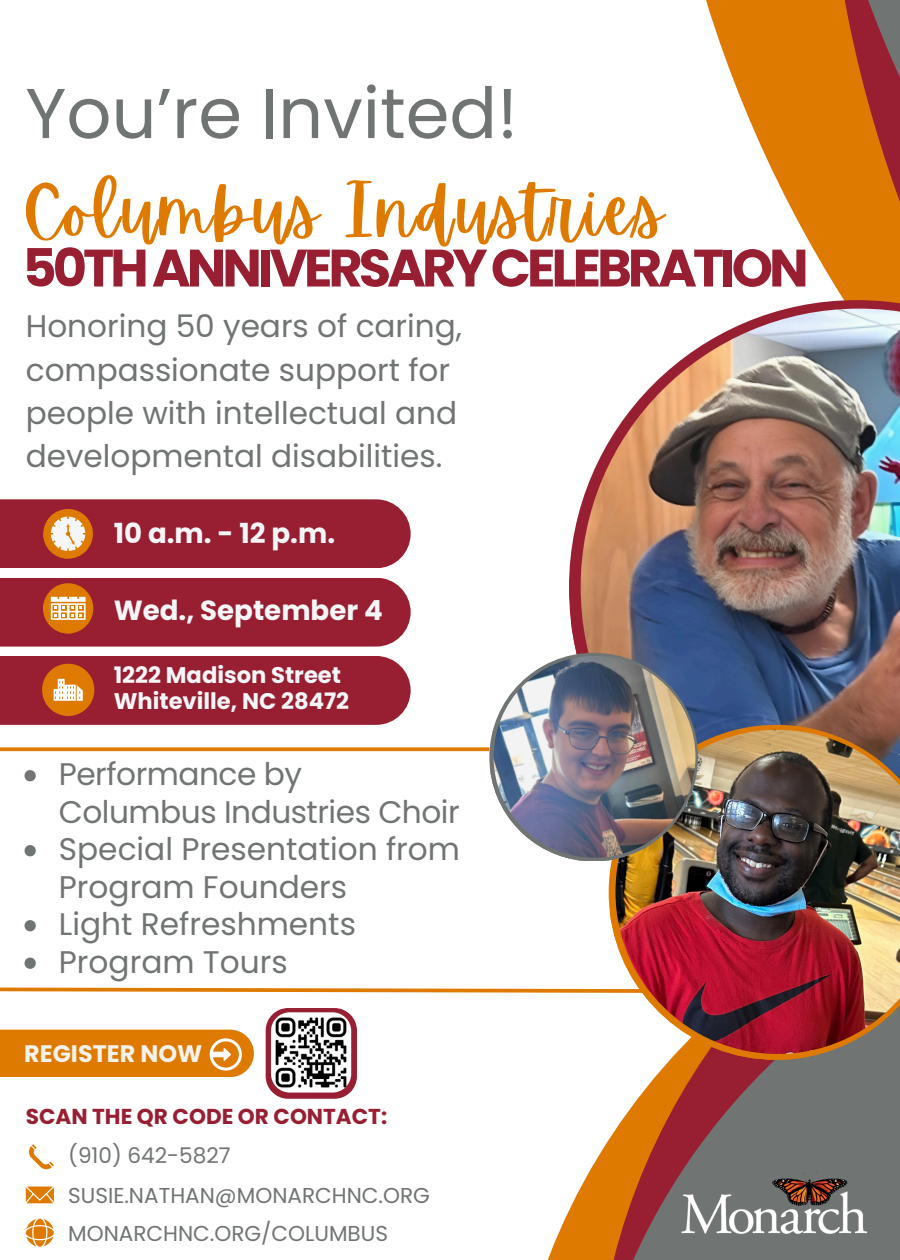
<style>
.page{position:relative;width:900px;height:1260px;background:#fff}
.page>*{position:absolute;margin:0;border:0;box-sizing:border-box;transform-origin:0 0}
.t1{font:70.5px "Poppins";color:#707473}
.t2{font:69px "Apricots";letter-spacing:.045em;color:#df7a00}
.t3{font:700 52.5px "Poppins";letter-spacing:-.075em;color:#981e32}
.t4{font:31.25px/43px "Poppins";color:#707473}
.t5{font:700 27.75px "Poppins";color:#f5f6f8}
.t6{font:700 24px "Poppins";color:#f4f2ec}
.t7{font:700 22.75px "Poppins";color:#f5f6f8}
.t8{font:21.5px "Poppins";color:#707473}
.t9{font:700 21.5px "Poppins";color:#981e32}
</style>
<div class="page">
<svg style="left:547px;top:1149px;width:56px;height:111px;fill:#df7a00"></svg>
<svg style="left:613px;top:1060px;width:287px;height:200px;background:#8c6a5e"></svg>
<div style="left:0;top:1030px;width:254px;height:47px;background:#df7a00"></div>
<svg style="left:210px;top:1038px;width:32px;height:32px"></svg>
<svg style="left:29px;top:1144px;width:24px;height:26px"></svg>
<svg style="left:26px;top:1187px;width:28px;height:16px"></svg>
<svg style="left:26px;top:1219px;width:28px;height:28px"></svg>
<img style="left:681px;top:1170px;width:191px;height:66px">
<div style="left:266px;top:1008px;width:91px;height:91px;background:#981e32;border-radius:22px"></div>
<img style="left:271px;top:1012px;width:80px;height:80px;border-radius:19px">
<svg style="left:670px;top:1054px;width:211px;height:6px"></svg>
<img style="left:655px;top:1008px;width:245px;height:46px">
<img style="left:0;top:0;width:900px;height:1008px">
<img style="left:494px;top:656px;width:201px;height:202px;border-radius:50%">
<p class="t1" style="left:25px;top:64px;width:494px">You’re Invited!</p>
<h2 class="t2" style="left:22px;top:172px;width:642px">Columbus Industries</h2>
<p class="t3" style="left:22px;top:231px;width:788px">50THANNIVERSARYCELEBRATION</p>
<h1 class="t4" style="left:26px;top:305px;width:438px">Honoring 50 years of caring, compassionate support for people with intellectual and developmental disabilities.</h1>
<h3 class="t5" style="left:114px;top:514px;width:223px">10 a.m. - 12 p.m.</h3>
<p class="t5" style="left:114px;top:590px;width:271px">Wed., September 4</p>
<p class="t7" style="left:114px;top:659px;width:229px">1222 Madison Street</p>
<p class="t7" style="left:114px;top:685px;width:237px">Whiteville, NC 28472</p>
<p class="t4" style="left:59px;top:755px;width:402px;line-height:37.5px">Performance by<br>Columbus Industries Choir</p>
<p class="t4" style="left:59px;top:830px;width:403px;line-height:37.5px">Special Presentation from<br>Program Founders</p>
<p class="t4" style="left:59px;top:903px;width:299px">Light Refreshments</p>
<p class="t4" style="left:59px;top:940px;width:230px">Program Tours</p>
<h4 class="t6" style="left:24px;top:1037px;width:180px">REGISTER NOW</h4>
<p class="t9" style="left:26px;top:1102px;width:363px">SCAN THE QR CODE OR CONTACT:</p>
<p class="t8" style="left:68px;top:1140px;width:164px">(910) 642-5827</p>
<h4 class="t8" style="left:68px;top:1180px;width:363px">SUSIE.NATHAN@MONARCHNC.ORG</h4>
<p class="t8" style="left:68px;top:1218px;width:321px">MONARCHNC.ORG/COLUMBUS</p>
</div>
